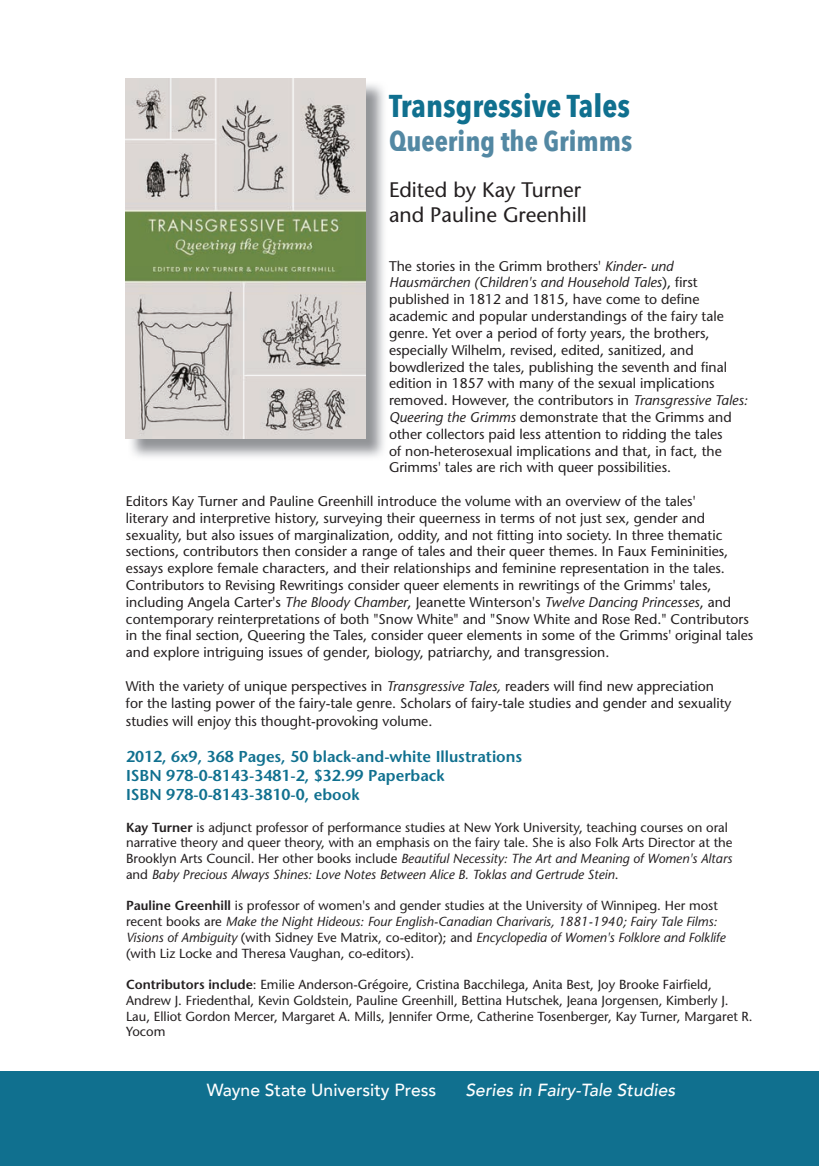
<style>
.page{position:relative;width:819px;height:1166px;background:#fff}
.page>*{position:absolute;margin:0;border:0;box-sizing:border-box;transform-origin:0 0}
.t1{font:700 31.5px "Avenir Next Condensed";color:#10708f}
.t2{font:700 28px "Avenir Next Condensed";color:#5388a3}
.t3{font:21px/25.2px "Stone Sans";color:#231f20}
.t4{font:500 17.5px "Avenir";color:#fff}
.t5{font:italic 500 17.5px "Avenir";color:#fff}
.t6{font:600 15.75px/18.9px "Stone Sans";color:#10708f}
.t7{font:14px/16.8px "Stone Sans";color:#231f20}
.t8{font:13.12px/15.8px "Stone Sans";color:#231f20}
.s1{font-style:italic}
.s2{font-weight:600}
</style>
<div class="page">
<div style="left:0;top:1071px;width:819px;height:95px;background:#10708f"></div>
<img style="left:128px;top:81px;width:256px;height:376px">
<img style="left:126px;top:79px;width:239px;height:359px">
<h1 class="t1" style="left:389px;top:87px;width:242px">Transgressive Tales</h1>
<h2 class="t2" style="left:389px;top:124px;width:245px">Queering the Grimms</h2>
<h3 class="t3" style="left:389px;top:177px;width:199px">Edited by Kay Turner and Pauline Greenhill</h3>
<p class="t7" style="left:389px;top:257px;width:360px">The stories in the Grimm brothers' <span class="s1">Kinder- und Hausmärchen (Children's and Household Tales</span>), first published in 1812 and 1815, have come to define academic and popular understandings of the fairy tale genre. Yet over a period of forty years, the brothers, especially Wilhelm, revised, edited, sanitized, and bowdlerized the tales, publishing the seventh and final edition in 1857 with many of the sexual implications removed. However, the contributors in <span class="s1">Transgressive Tales:<br>Queering the Grimms</span> demonstrate that the Grimms and other collectors paid less attention to ridding the tales<br>of non-heterosexual implications and that, in fact, the Grimms' tales are rich with queer possibilities.</p>
<p class="t7" style="left:126px;top:492px;width:629px">Editors Kay Turner and Pauline Greenhill introduce the volume with an overview of the tales'<br>literary and interpretive history, surveying their queerness in terms of not just sex, gender and sexuality, but also issues of marginalization, oddity, and not fitting into society. In three thematic sections, contributors then consider a range of tales and their queer themes. In Faux Femininities, essays explore female characters, and their relationships and feminine representation in the tales.<br>Contributors to Revising Rewritings consider queer elements in rewritings of the Grimms' tales, including Angela Carter's <span class="s1">The Bloody Chamber</span>, Jeanette Winterson's <span class="s1">Twelve Dancing Princesses</span>, and contemporary reinterpretations of both "Snow White" and "Snow White and Rose Red." Contributors in the final section, Queering the Tales, consider queer elements in some of the Grimms' original tales and explore intriguing issues of gender, biology, patriarchy, and transgression.</p>
<p class="t7" style="left:126px;top:677px;width:607px;line-height:17.3px">With the variety of unique perspectives in <span class="s1">Transgressive Tales,</span> readers will find new appreciation for the lasting power of the fairy-tale genre. Scholars of fairy-tale studies and gender and sexuality studies will enjoy this thought-provoking volume.</p>
<p class="t6" style="left:126px;top:747px;width:398px">2012 , 6x9 , 368 Pages, 50 black-and-white Illustrations<br>ISBN 978-0-8143-3481-2 , $ 32.99 Paperback<br>ISBN 978-0-8143-3810-0, ebook</p>
<p class="t8" style="left:126px;top:819px;width:608px"><span class="s2">Kay Turner</span> is adjunct professor of performance studies at New York University, teaching courses on oral narrative theory and queer theory, with an emphasis on the fairy tale. She is also Folk Arts Director at the Brooklyn Arts Council. Her other books include <span class="s1">Beautiful Necessity: The Art and Meaning of Women's Altars </span>and <span class="s1">Baby Precious Always Shines: Love Notes Between Alice B. Toklas and Gertrude Stein</span>.</p>
<p class="t8" style="left:126px;top:897px;width:601px"><span class="s2">Pauline Greenhill</span> is professor of women's and gender studies at the University of Winnipeg. Her most recent books are <span class="s1">Make the Night Hideous: Four English-Canadian Charivaris, 1881-1940; Fairy Tale Films:<br>Visions of Ambiguity</span> (with Sidney Eve Matrix, co-editor); and <span class="s1">Encyclopedia of Women's Folklore and Folklife </span>(with Liz Locke and Theresa Vaughan, co-editors).</p>
<p class="t8" style="left:126px;top:976px;width:628px"><span class="s2">Contributors include</span>: Emilie Anderson-Grégoire, Cristina Bacchilega, Anita Best, Joy Brooke Fairfield, Andrew J. Friedenthal, Kevin Goldstein, Pauline Greenhill, Bettina Hutschek, Jeana Jorgensen, Kimberly J.<br>Lau, Elliot Gordon Mercer, Margaret A. Mills, Jennifer Orme, Catherine Tosenberger, Kay Turner, Margaret R.<br>Yocom</p>
<p class="t4" style="left:207px;top:1074px;width:231px">Wayne State University Press</p>
<p class="t5" style="left:466px;top:1079px;width:211px">Series in Fairy-Tale Studies</p>
</div>
